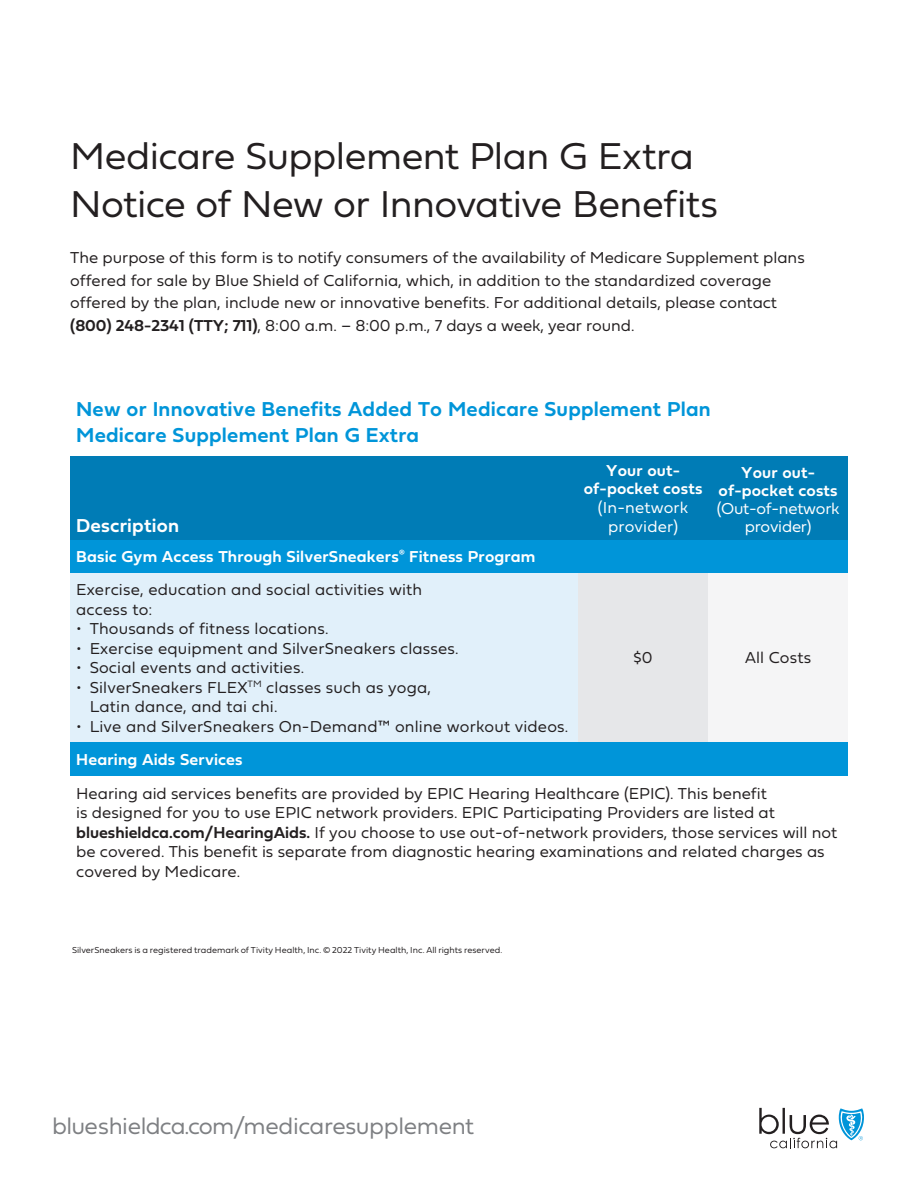
<style>
.page{position:relative;width:918px;height:1188px;background:#fff}
.page>*{position:absolute;margin:0;border:0;box-sizing:border-box;transform-origin:0 0}
.t1{font:39px/48px "Fieldwork Geo Light";letter-spacing:-.015em;color:#231f20}
.t2{font:24px "Fieldwork Geo Light";letter-spacing:-.02em;color:#7e8083}
.t3{font:21px/25.5px "Fieldwork Geo Demibold";letter-spacing:.01em;color:#0095d9}
.t4{font:19.5px "Fieldwork Geo Demibold";letter-spacing:.01em;color:#fff}
.t5{font:16.5px/19.5px "Fieldwork Geo Light";color:#231f20}
.t6{font:16.5px/18.5px "Fieldwork Geo Demibold";letter-spacing:.01em;color:#fff;text-align:center}
.t7{font:16.5px/18px "Fieldwork Geo Light";letter-spacing:-.015em;color:#fff;text-align:center}
.t8{font:9px "Fieldwork Geo Light";color:#231f20}
.s1{font-family:"Fieldwork Geo Demibold"}
.s2{font-family:"Fieldwork Geo Light"}
</style>
<div class="page">
<div style="left:70px;top:540px;width:778px;height:33px;background:#0095d9"></div>
<div style="left:70px;top:573px;width:508px;height:169px;background:#e1f0fa"></div>
<div style="left:578px;top:573px;width:130px;height:169px;background:#e6e7e9"></div>
<div style="left:708px;top:573px;width:140px;height:169px;background:#f5f5f6"></div>
<div style="left:70px;top:742px;width:508px;height:34px;background:#0095d9"></div>
<div style="left:578px;top:742px;width:130px;height:34px;background:#0095d9"></div>
<div style="left:708px;top:742px;width:140px;height:34px;background:#0095d9"></div>
<div style="left:70px;top:456px;width:508px;height:84px;background:#007cb6"></div>
<div style="left:578px;top:456px;width:130px;height:84px;background:#007cb6"></div>
<div style="left:708px;top:456px;width:140px;height:84px;background:#007cb6"></div>
<svg style="left:759px;top:1108px;width:105px;height:40px"></svg>
<h1 class="t1" style="left:70px;top:130px;width:649px">Medicare Supplement Plan G Extra<br>Notice of New or Innovative Benefits</h1>
<p class="t5" style="left:70px;top:246px;width:736px;line-height:22.5px">The purpose of this form is to notify consumers of the availability of Medicare Supplement plans offered for sale by Blue Shield of California, which, in addition to the standardized coverage offered by the plan, include new or innovative benefits. For additional details, please contact <span class="s1">(800) 248-2341 (TTY; 711)</span>, 8:00 a.m. – 8:00 p.m., 7 days a week, year round.</p>
<p class="t3" style="left:76px;top:396px;width:636px">New or Innovative Benefits Added To Medicare Supplement Plan<br>Medicare Supplement Plan G Extra</p>
<p class="t4" style="left:76px;top:510px;width:104px">Description</p>
<h2 class="t6" style="left:76px;top:547px;width:461px">Basic Gym Access Through SilverSneakers<sup>®</sup> Fitness Program</h2>
<p class="t5" style="left:76px;top:579px;width:348px">Exercise, education and social activities with access to:</p>
<p class="t5" style="left:76px;top:618px;width:254px">• Thousands of fitness locations.</p>
<p class="t5" style="left:76px;top:638px;width:384px">• Exercise equipment and SilverSneakers classes.</p>
<p class="t5" style="left:76px;top:657px;width:229px">• Social events and activities.</p>
<p class="t5" style="left:90px;top:677px;width:343px;text-indent:-14px">• SilverSneakers FLEX<sup>TM</sup> classes such as yoga,<br>Latin dance, and tai chi.</p>
<p class="t5" style="left:76px;top:716px;width:494px">• Live and SilverSneakers On-Demand™ online workout videos.</p>
<p class="t6" style="left:584px;top:461px;width:120px">Your out&shy;of-pocket costs <span class="s2">(In-network provider)</span></p>
<p class="t7" style="left:717px;top:463px;width:124px"><span class="s1">Your out&shy;of-pocket costs </span>(Out-of-network provider)</p>
<p class="t5" style="left:634px;top:647px;width:21px">$0</p>
<p class="t5" style="left:745px;top:647px;width:68px">All Costs</p>
<h2 class="t6" style="left:76px;top:750px;width:168px">Hearing Aids Services</h2>
<p class="t5" style="left:76px;top:783px;width:763px">Hearing aid services benefits are provided by EPIC Hearing Healthcare (EPIC). This benefit<br>is designed for you to use EPIC network providers. EPIC Participating Providers are listed at <span class="s1">blueshieldca.com/HearingAids.</span> If you choose to use out-of-network providers, those services will not be covered. This benefit is separate from diagnostic hearing examinations and related charges as covered by Medicare.</p>
<p class="t8" style="left:72px;top:943px;width:432px">SilverSneakers is a registered trademark of Tivity Health, Inc. © 2022 Tivity Health, Inc. All rights reserved.</p>
<p class="t2" style="left:52px;top:1107px;width:424px">blueshieldca.com/medicaresupplement</p>
</div>
